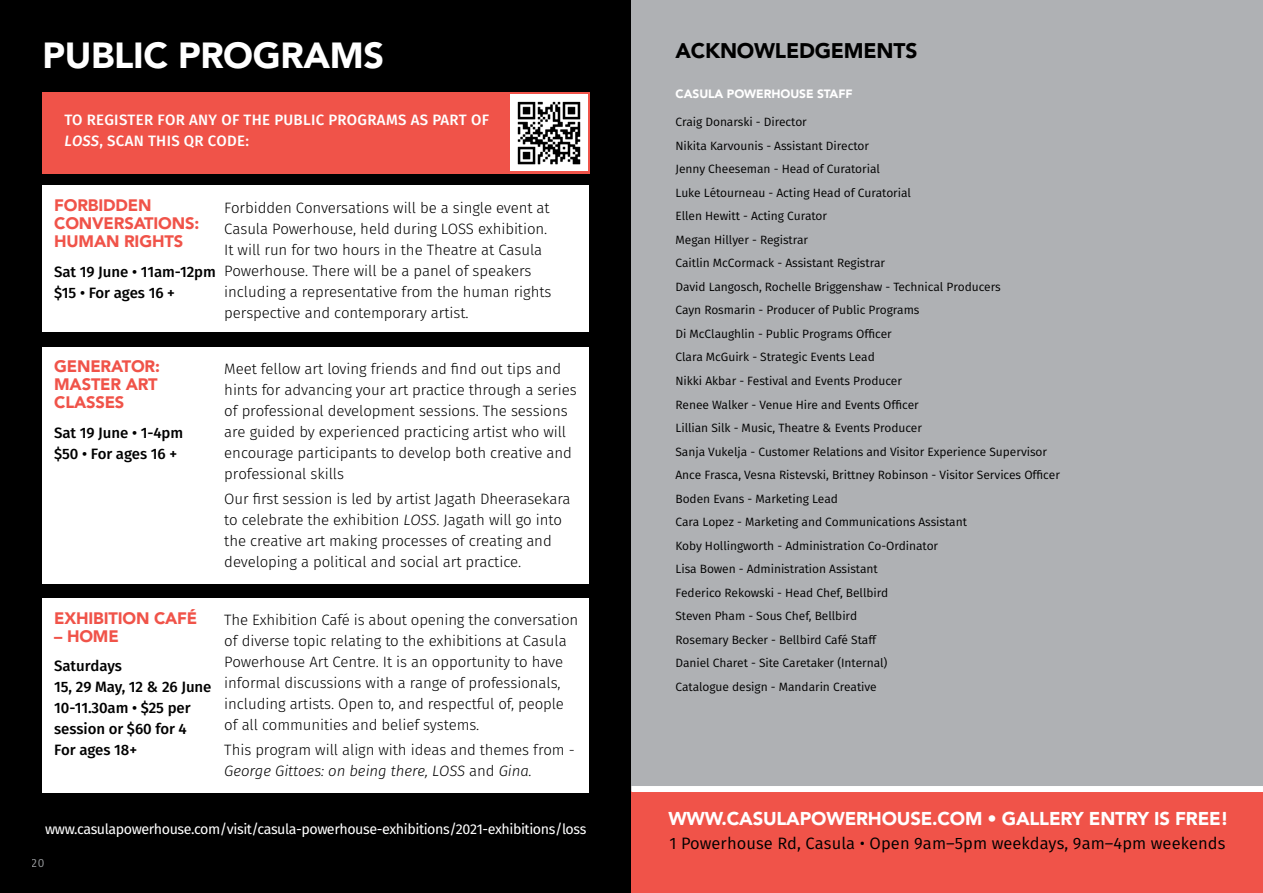
<style>
.page{position:relative;width:1263px;height:893px;background:#fff}
.page>*{position:absolute;margin:0;border:0;box-sizing:border-box;transform-origin:0 0}
.t1{font:900 36px "Avenir";letter-spacing:-.01em;color:#fff}
.t2{font:900 21px "Avenir";letter-spacing:-.01em;color:#000}
.t3{font:900 18.45px "Avenir";letter-spacing:-.01em;color:#fff}
.t4{font:900 16.5px/18px "Avenir";letter-spacing:-.01em;color:#f05349}
.t5{font:16.5px "Fira Sans";letter-spacing:.005em;color:#000}
.t6{font:300 15px/21px "Fira Sans";letter-spacing:-.005em;color:#000}
.t7{font:500 15px/21px "Fira Sans";letter-spacing:-.005em;color:#000}
.t8{font:500 15px/21px "Fira Sans";letter-spacing:.02em;color:#fff}
.t9{font:14.25px "Fira Sans";letter-spacing:-.03em;color:#fff}
.t10{font:12px/23.5px "Fira Sans";letter-spacing:-.005em;color:#000}
.t11{font:900 12px "Avenir";letter-spacing:-.005em;color:#fff}
.t12{font:12px "Fira Sans";color:#939598}
.s1{font-style:italic}
</style>
<div class="page">
<div style="left:0;top:0;width:631px;height:893px;background:#000"></div>
<div style="left:42px;top:92px;width:548px;height:81px;background:#f05349"></div>
<img style="left:510px;top:94px;width:77px;height:77px">
<div style="left:43px;top:186px;width:546px;height:146px;background:#fff"></div>
<div style="left:43px;top:598px;width:546px;height:195px;background:#fff"></div>
<div style="left:43px;top:347px;width:546px;height:237px;background:#fff"></div>
<div style="left:631px;top:0;width:632px;height:799px;background:#afb1b4"></div>
<div style="left:631px;top:791px;width:632px;height:102px;background:#f05349"></div>
<div style="left:631px;top:786px;width:632px;height:6px;background:#fff"></div>
<h1 class="t1" style="left:43px;top:34px;width:343px">PUBLIC PROGRAMS</h1>
<p class="t8" style="left:64px;top:109px;width:426px">TO REGISTER FOR ANY OF THE PUBLIC PROGRAMS AS PART OF<br><span class="s1">LOSS</span>, SCAN THIS QR CODE:</p>
<p class="t4" style="left:54px;top:196px;width:147px">FORBIDDEN<br>CONVERSATIONS:<br>HUMAN RIGHTS</p>
<p class="t7" style="left:54px;top:260px;width:163px">Sat 19 June • 11am-12pm $15 • For ages 16 +</p>
<p class="t6" style="left:224px;top:197px;width:329px">Forbidden Conversations will be a single event at Casula Powerhouse, held during LOSS exhibition.<br>It will run for two hours in the Theatre at Casula Powerhouse. There will be a panel of speakers including a representative from the human rights perspective and contemporary artist.</p>
<p class="t4" style="left:54px;top:357px;width:107px">GENERATOR:<br>MASTER ART<br>CLASSES</p>
<p class="t7" style="left:54px;top:421px;width:130px">Sat 19 June • 1-4pm $50 • For ages 16 +</p>
<p class="t6" style="left:224px;top:358px;width:354px">Meet fellow art loving friends and find out tips and hints for advancing your art practice through a series of professional development sessions. The sessions are guided by experienced practicing artist who will encourage participants to develop both creative and professional skills</p>
<p class="t6" style="left:224px;top:488px;width:348px">Our first session is led by artist Jagath Dheerasekara to celebrate the exhibition <span class="s1">LOSS</span>. Jagath will go into the creative art making processes of creating and developing a political and social art practice.</p>
<p class="t4" style="left:54px;top:609px;width:145px">EXHIBITION CAFÉ</p>
<p class="t4" style="left:54px;top:627px;width:66px">– HOME</p>
<p class="t7" style="left:54px;top:655px;width:159px">Saturdays<br>15, 29 May, 12 &amp; 26 June<br>10-11.30am • $25 per session or $60 for 4<br>For ages 18+</p>
<p class="t6" style="left:224px;top:609px;width:355px">The Exhibition Café is about opening the conversation of diverse topic relating to the exhibitions at Casula Powerhouse Art Centre. It is an opportunity to have informal discussions with a range of professionals, including artists. Open to, and respectful of, people of all communities and belief systems.</p>
<p class="t6" style="left:224px;top:739px;width:352px">This program will align with ideas and themes from -<br><span class="s1">George Gittoes: on being there, LOSS</span> and <span class="s1">Gina.</span></p>
<p class="t9" style="left:45px;top:818px;width:543px">www.casulapowerhouse.com/visit/casula-powerhouse-exhibitions/2021-exhibitions/loss</p>
<p class="t12" style="left:32px;top:854px;width:14px">20</p>
<h2 class="t2" style="left:675px;top:38px;width:243px">ACKNOWLEDGEMENTS</h2>
<p class="t11" style="left:675px;top:86px;width:179px">CASULA POWERHOUSE STAFF</p>
<p class="t10" style="left:675px;top:110px;width:386px">Craig Donarski - Director<br>Nikita Karvounis - Assistant Director<br>Jenny Cheeseman - Head of Curatorial<br>Luke Létourneau - Acting Head of Curatorial<br>Ellen Hewitt - Acting Curator<br>Megan Hillyer - Registrar<br>Caitlin McCormack - Assistant Registrar<br>David Langosch, Rochelle Briggenshaw - Technical Producers<br>Cayn Rosmarin - Producer of Public Programs<br>Di McClaughlin - Public Programs Officer<br>Clara McGuirk - Strategic Events Lead<br>Nikki Akbar - Festival and Events Producer<br>Renee Walker - Venue Hire and Events Officer<br>Lillian Silk - Music, Theatre &amp; Events Producer<br>Sanja Vukelja - Customer Relations and Visitor Experience Supervisor Ance Frasca, Vesna Ristevski, Brittney Robinson - Visitor Services Officer Boden Evans - Marketing Lead<br>Cara Lopez - Marketing and Communications Assistant<br>Koby Hollingworth - Administration Co-Ordinator<br>Lisa Bowen - Administration Assistant<br>Federico Rekowski - Head Chef, Bellbird<br>Steven Pham - Sous Chef, Bellbird<br>Rosemary Becker - Bellbird Café Staff<br>Daniel Charet - Site Caretaker (Internal)<br>Catalogue design - Mandarin Creative</p>
<p class="t3" style="left:668px;top:808px;width:562px">WWW.CASULAPOWERHOUSE.COM • GALLERY ENTRY IS FREE!</p>
<p class="t5" style="left:669px;top:831px;width:558px">1 Powerhouse Rd, Casula • Open 9am–5pm weekdays, 9am–4pm weekends</p>
</div>
